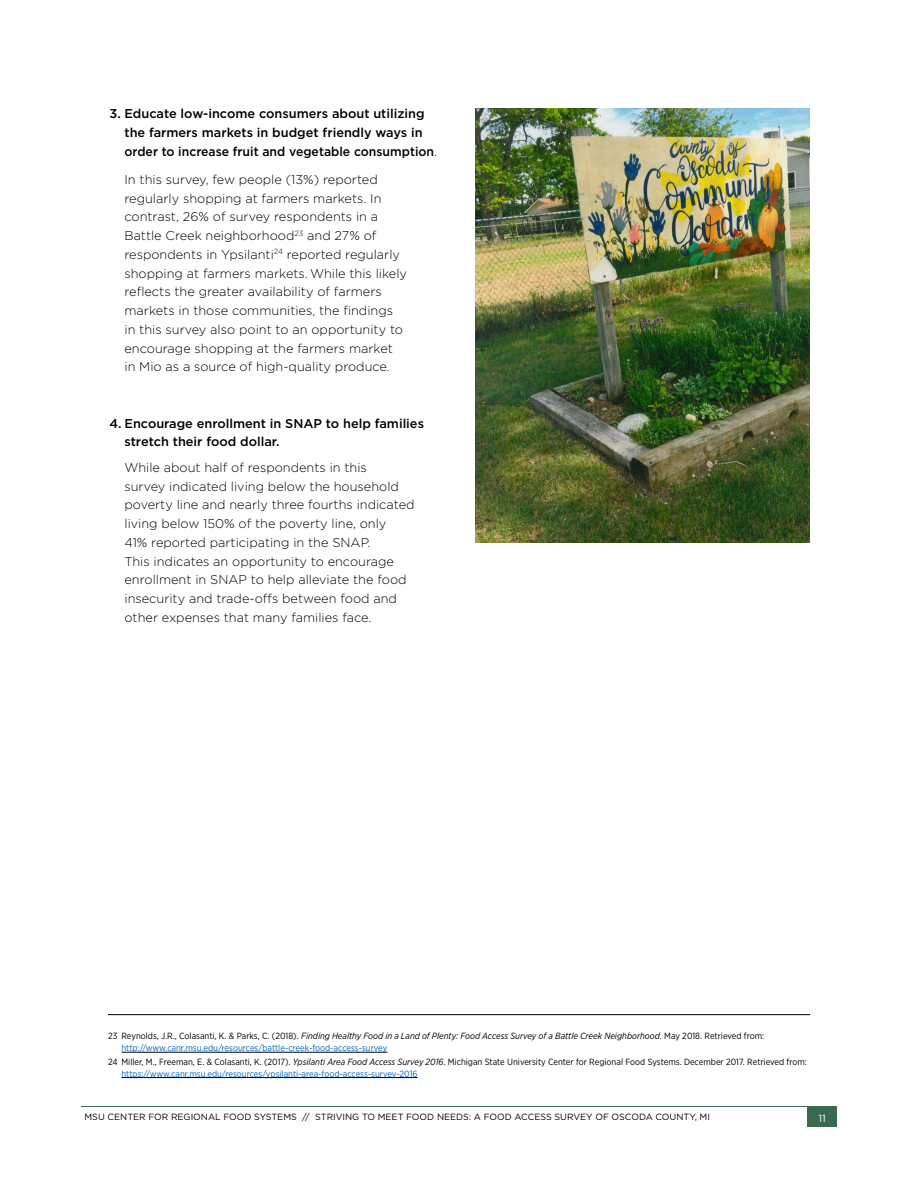
<style>
.page{position:relative;width:918px;height:1188px;background:#fff}
.page>*{position:absolute;margin:0;border:0;box-sizing:border-box;transform-origin:0 0}
.t1{font:300 12.75px/18.8px "Gotham";color:#000}
.t2{font:500 12.75px/18.8px "Gotham";color:#000}
.t3{font:10.5px "Gotham";color:#fff}
.t4{font:9px/12px "Gotham Narrow";color:#000}
.t5{font:italic 9px/12px "Gotham Narrow";color:#000}
.t6{font:9px "Gotham";color:#000}
.s1{font-weight:300}
.s2{font-style:normal}
.s3{font-style:normal;color:#0563c1}
.s4{font-style:italic}
.s5{color:#0563c1}
</style>
<div class="page">
<hr style="left:122px;top:1052px;width:265px;height:1px;background:#000">
<hr style="left:122px;top:1077px;width:296px;height:1px;background:#000">
<img style="left:476px;top:108px;width:334px;height:434px">
<hr style="left:108px;top:1014px;width:702px;height:1px;background:#000">
<hr style="left:81px;top:1106px;width:756px;height:1px;background:#396a4f">
<div style="left:807px;top:1107px;width:30px;height:20px;background:#396a4f"></div>
<p class="t2" style="left:124px;top:104px;width:314px;text-indent:-15px">3. Educate low-income consumers about utilizing the farmers markets in budget friendly ways in order to increase fruit and vegetable consumption<span class="s1">.</span></p>
<p class="t1" style="left:124px;top:170px;width:284px">In this survey, few people (13%) reported regularly shopping at farmers markets. In contrast, 26% of survey respondents in a Battle Creek neighborhood<sup>23</sup> and 27% of respondents in Ypsilanti<sup>24</sup> reported regularly shopping at farmers markets. While this likely reflects the greater availability of farmers markets in those communities, the findings in this survey also point to an opportunity to encourage shopping at the farmers market in Mio as a source of high-quality produce.</p>
<p class="t2" style="left:124px;top:414px;width:301px;text-indent:-15px">4. Encourage enrollment in SNAP to help families stretch their food dollar.</p>
<p class="t1" style="left:124px;top:458px;width:292px">While about half of respondents in this<br>survey indicated living below the household poverty line and nearly three fourths indicated living below 150% of the poverty line, only<br>41% reported participating in the SNAP.<br>This indicates an opportunity to encourage enrollment in SNAP to help alleviate the food insecurity and trade-offs between food and other expenses that many families face.</p>
<p class="t5" style="left:122px;top:1030px;width:644px;text-indent:-14px"><span class="s2">23 Reynolds, J.R., Colasanti, K. &amp; Parks, C. (2018).</span> Finding Healthy Food in a Land of Plenty: Food Access Survey of a Battle Creek Neighborhood<span class="s2">. May 2018. Retrieved from: </span><span class="s3">http://www.canr.msu.edu/resources/battle-creek-food-access-survey</span></p>
<p class="t4" style="left:122px;top:1055px;width:687px;text-indent:-14px">24 Miller, M., Freeman, E. &amp; Colasanti, K. (2017). <span class="s4">Ypsilanti Area Food Access Survey 2016</span>. Michigan State University Center for Regional Food Systems. December 2017. Retrieved from: <span class="s5">https://www.canr.msu.edu/resources/ypsilanti-area-food-access-survey-2016</span></p>
<p class="t6" style="left:85px;top:1111px;width:627px">MSU CENTER FOR REGIONAL FOOD SYSTEMS // STRIVING TO MEET FOOD NEEDS: A FOOD ACCESS SURVEY OF OSCODA COUNTY, MI</p>
<p class="t3" style="left:818px;top:1111px;width:9px">11</p>
</div>
